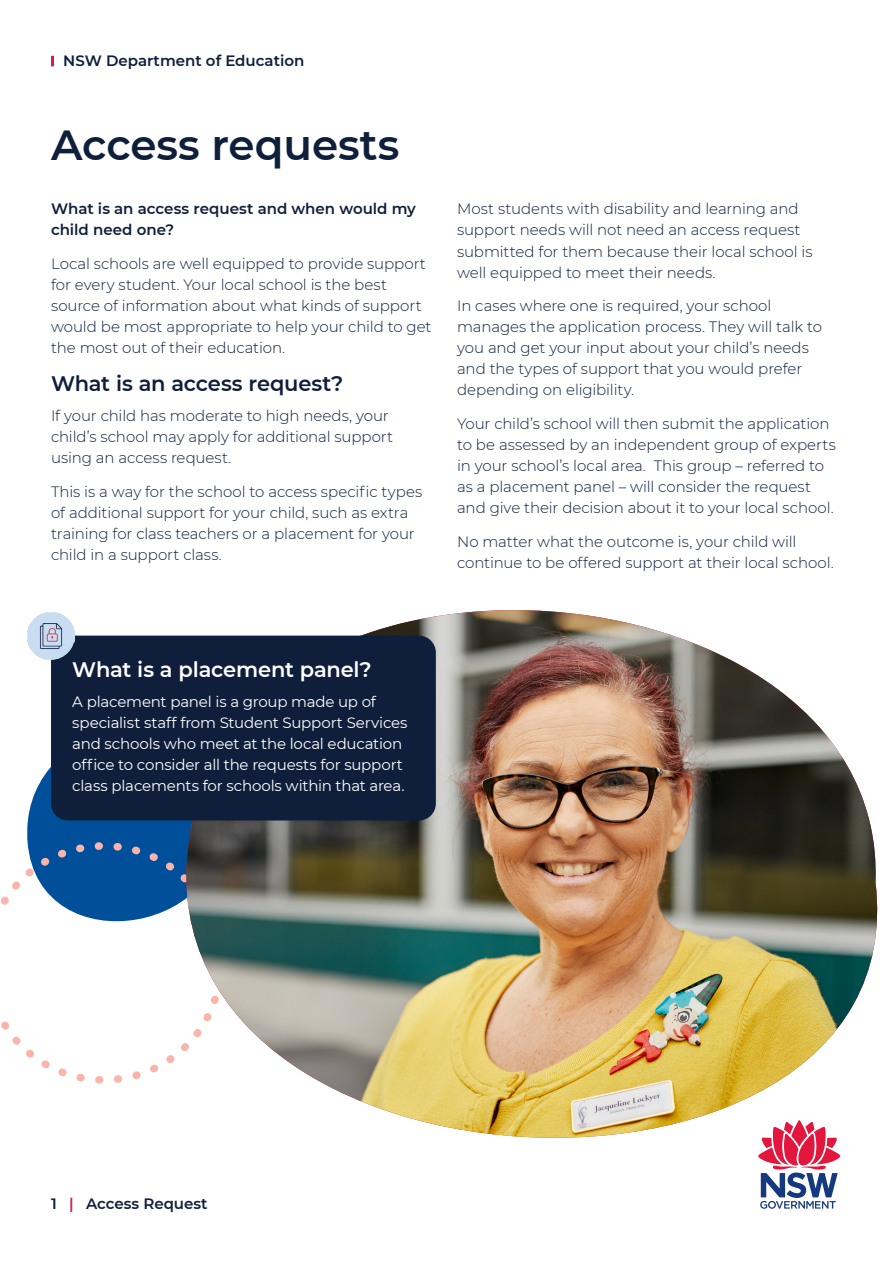
<style>
.page{position:relative;width:893px;height:1263px;background:#fff}
.page>*{position:absolute;margin:0;border:0;box-sizing:border-box;transform-origin:0 0}
.Heading_-_Copy{font:600 42px "Montserrat";color:#0e1e3b}
.Subheading{font:600 21px "Montserrat";letter-spacing:-.01em;color:#0e1e3b}
.Subheading-2{font:600 21px "Montserrat";letter-spacing:-.01em;color:#fff}
.Copy{font:300 15px/21px "Montserrat";letter-spacing:-.005em;color:#0e1e3b}
.Copy_-_BOX{font:15px/21px "Montserrat";letter-spacing:-.01em;color:#fff}
.Copy-2{font:600 15px/21px "Montserrat";color:#0e1e3b}
.s1{color:#d41d46}
</style>
<div class="page">
<svg style="left:27px;top:767px;width:35px;height:75px;fill:#004f9a"></svg>
<svg style="left:0;top:842px;width:62px;height:234px"></svg>
<svg style="left:62px;top:629px;width:47px;height:455px"></svg>
<img style="left:109px;top:610px;width:769px;height:528px">
<svg style="left:51px;top:56px;width:3px;height:10px"></svg>
<svg style="left:757px;top:1119px;width:85px;height:90px"></svg>
<div style="left:51px;top:636px;width:385px;height:184px;background:#0e1e3b;border-radius:17px"></div>
<img style="left:28px;top:612px;width:46px;height:47px">
<p class="Copy-2" style="left:63px;top:50px;width:243px">NSW Department of Education</p>
<h1 class="Heading_-_Copy" style="left:51px;top:115px;width:350px">Access requests</h1>
<p class="Copy-2" style="left:51px;top:198px;width:366px">What is an access request and when would my child need one?</p>
<p class="Copy" style="left:51px;top:253px;width:382px">Local schools are well equipped to provide support for every student. Your local school is the best source of information about what kinds of support would be most appropriate to help your child to get the most out of their education.</p>
<h2 class="Subheading" style="left:51px;top:369px;width:294px">What is an access request?</h2>
<p class="Copy" style="left:51px;top:404px;width:344px">If your child has moderate to high needs, your child’s school may apply for additional support using an access request.</p>
<p class="Copy" style="left:51px;top:480px;width:373px">This is a way for the school to access specific types of additional support for your child, such as extra training for class teachers or a placement for your child in a support class.</p>
<p class="Copy" style="left:457px;top:198px;width:357px">Most students with disability and learning and support needs will not need an access request submitted for them because their local school is well equipped to meet their needs.</p>
<p class="Copy" style="left:457px;top:295px;width:366px">In cases where one is required, your school manages the application process. They will talk to you and get your input about your child’s needs and the types of support that you would prefer depending on eligibility.</p>
<p class="Copy" style="left:457px;top:413px;width:380px">Your child’s school will then submit the application to be assessed by an independent group of experts in your school’s local area. This group – referred to as a placement panel – will consider the request and give their decision about it to your local school.</p>
<p class="Copy" style="left:457px;top:530px;width:378px">No matter what the outcome is, your child will continue to be offered support at their local school.</p>
<h2 class="Subheading-2" style="left:72px;top:655px;width:301px">What is a placement panel?</h2>
<p class="Copy_-_BOX" style="left:72px;top:690px;width:337px">A placement panel is a group made up of specialist staff from Student Support Services and schools who meet at the local education office to consider all the requests for support class placements for schools within that area.</p>
<p class="Copy-2" style="left:51px;top:1192px;width:158px">1 <span class="s1">|</span> Access Request</p>
</div>
